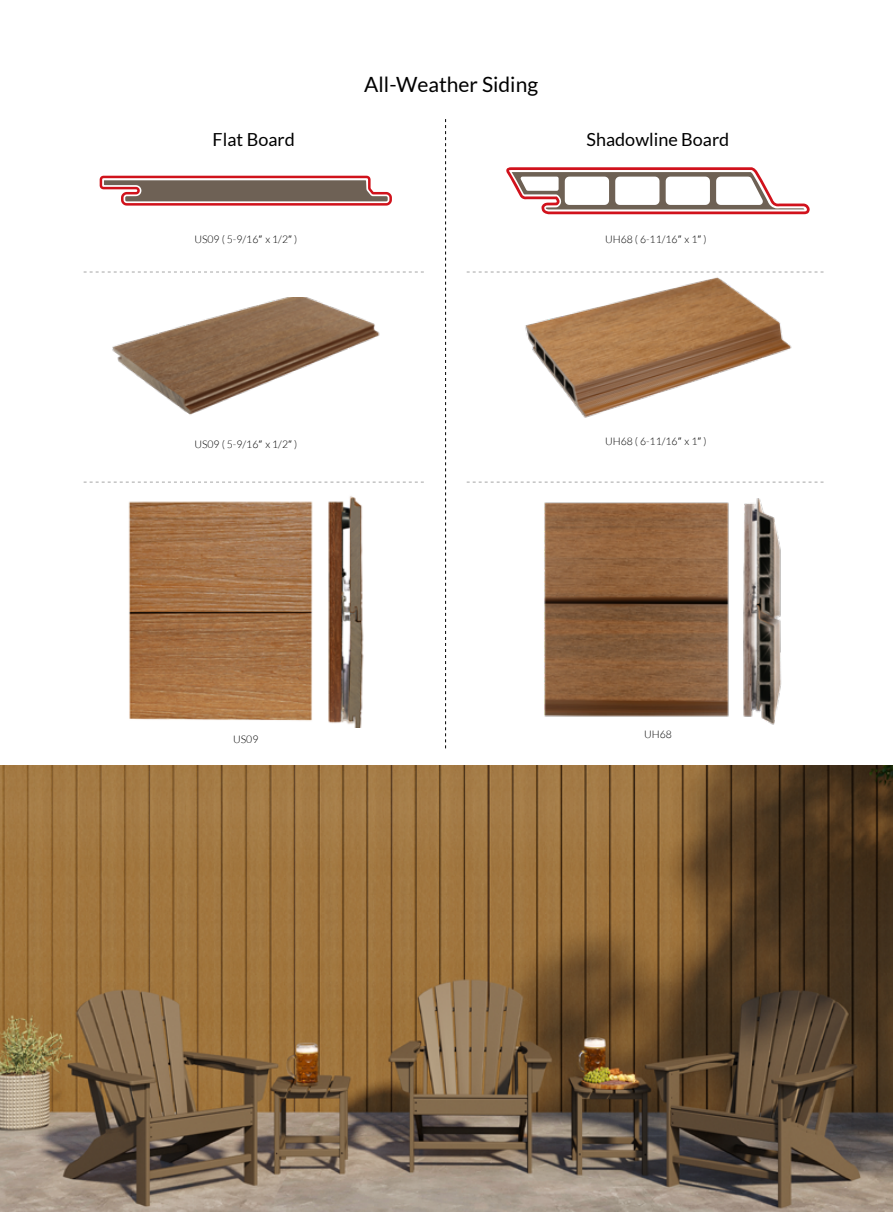
<style>
.page{position:relative;width:893px;height:1212px;background:#fff}
.page>*{position:absolute;margin:0;border:0;box-sizing:border-box;transform-origin:0 0}
.t1{font:21px "Lato";color:#000}
.t2{font:18px "Lato";color:#000}
.t3{font:300 10.5px "Lato";color:#000}
</style>
<div class="page">
<svg style="left:99px;top:175px;width:293px;height:31px"></svg>
<svg style="left:506px;top:167px;width:304px;height:47px"></svg>
<img style="left:128px;top:496px;width:236px;height:231px">
<img style="left:544px;top:498px;width:238px;height:227px">
<img style="left:112px;top:297px;width:268px;height:118px">
<img style="left:521px;top:271px;width:273px;height:147px">
<img style="left:0;top:765px;width:893px;height:447px">
<svg style="left:445px;top:119px;width:1px;height:629px"></svg>
<svg style="left:467px;top:482px;width:356px;height:1px"></svg>
<svg style="left:467px;top:272px;width:356px;height:1px"></svg>
<svg style="left:84px;top:482px;width:340px;height:1px"></svg>
<svg style="left:84px;top:272px;width:340px;height:1px"></svg>
<h1 class="t1" style="left:364px;top:73px;width:175px">All-Weather Siding</h1>
<h2 class="t2" style="left:213px;top:129px;width:84px">Flat Board</h2>
<h2 class="t2" style="left:587px;top:129px;width:144px">Shadowline Board</h2>
<p class="t3" style="left:194px;top:233px;width:104px">US09 ( 5-9/16 x 1/2 )</p>
<p class="t3" style="left:605px;top:233px;width:103px">UH68 ( 6-11/16 x 1 )</p>
<p class="t3" style="left:194px;top:438px;width:104px">US09 ( 5-9/16 x 1/2 )</p>
<p class="t3" style="left:233px;top:733px;width:27px">US09</p>
<p class="t3" style="left:605px;top:436px;width:103px">UH68 ( 6-11/16 x 1 )</p>
<p class="t3" style="left:644px;top:729px;width:29px">UH68</p>
</div>
